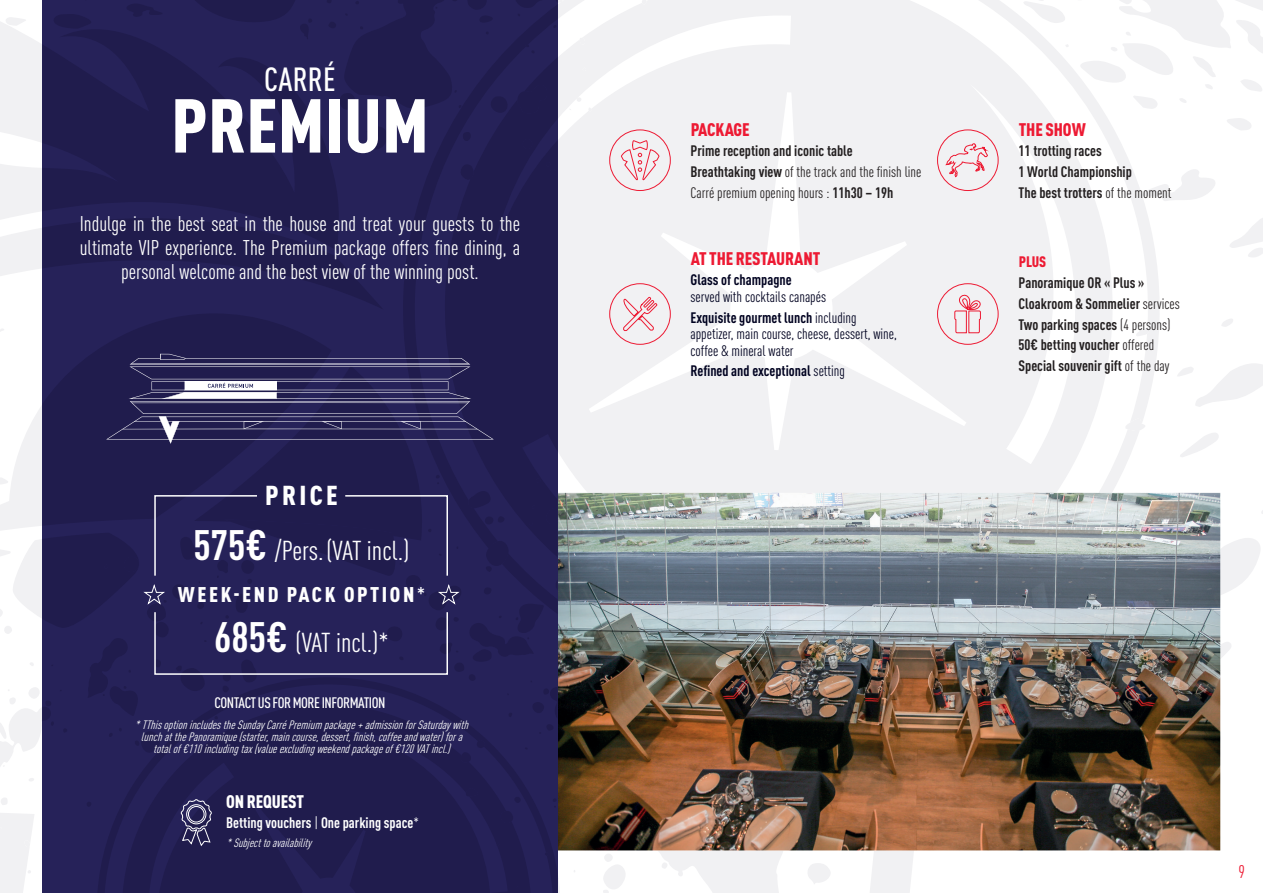
<style>
.page{position:relative;width:1263px;height:893px;background:#fff}
.page>*{position:absolute;margin:0;border:0;box-sizing:border-box;transform-origin:0 0}
.t1{font:900 condensed 75px "DIN Pro";letter-spacing:.005em;color:#fff}
.t2{font:500 condensed 33px "DIN Pro";letter-spacing:.005em;color:#fff}
.t3{font:condensed 27px/55.8px "DIN Pro";color:#fff;text-align:center}
.t4{font:condensed 21px/24px "DIN Pro";color:#fff;text-align:center}
.t5{font:900 condensed 21px "DIN Pro";letter-spacing:.12em;color:#fff}
.t6{font:900 condensed 18px "DIN Pro";letter-spacing:-.005em;color:#ed1a33}
.t7{font:900 condensed 18px "DIN Pro";letter-spacing:-.005em;color:#fff}
.t8{font:condensed 18px "DIN Pro";color:#ed1a33}
.t9{font:700 condensed 15px/20.7px "DIN Pro";color:#231f20}
.t10{font:condensed 15px/20.7px "DIN Pro";color:#000220}
.t11{font:700 condensed 15px "DIN Pro";color:#000220}
.t12{font:700 condensed 15px "DIN Pro";color:#fff}
.t13{font:500 condensed 15px "DIN Pro";letter-spacing:-.03em;color:#fff}
.t14{font:900 condensed 15px "DIN Pro";color:#ed1a33}
.t15{font:italic condensed 12px/12px "DIN Pro";color:#fff;text-align:center}
.s1{font-weight:900}
.s2{font-weight:700;font-size:42px}
.s3{font-weight:500}
.s4{font-weight:400}
.s5{font-weight:700}
</style>
<div class="page">
<svg style="left:869px;top:850px;width:45px;height:43px"></svg>
<svg style="left:1117px;top:136px;width:42px;height:357px"></svg>
<svg style="left:558px;top:0;width:559px;height:493px;fill:#f1f1f3"></svg>
<svg style="left:558px;top:0;width:89px;height:112px"></svg>
<svg style="left:1227px;top:118px;width:24px;height:12px"></svg>
<svg style="left:1023px;top:0;width:43px;height:23px"></svg>
<svg style="left:1078px;top:0;width:185px;height:109px"></svg>
<svg style="left:1065px;top:44px;width:4px;height:3px"></svg>
<svg style="left:1142px;top:169px;width:73px;height:32px"></svg>
<svg style="left:1220px;top:642px;width:11px;height:17px"></svg>
<svg style="left:1180px;top:433px;width:39px;height:24px"></svg>
<svg style="left:1125px;top:419px;width:21px;height:12px"></svg>
<svg style="left:1230px;top:218px;width:33px;height:39px"></svg>
<svg style="left:1177px;top:364px;width:86px;height:43px"></svg>
<svg style="left:1136px;top:328px;width:14px;height:8px"></svg>
<svg style="left:1222px;top:319px;width:11px;height:8px"></svg>
<svg style="left:1220px;top:538px;width:40px;height:57px"></svg>
<svg style="left:954px;top:293px;width:27px;height:41px"></svg>
<div style="left:937px;top:283px;width:61px;height:62px;border:1px solid #ed1a33;border-radius:50%"></div>
<svg style="left:621px;top:130px;width:39px;height:55px"></svg>
<div style="left:609px;top:130px;width:62px;height:61px;border:1px solid #ed1a33;border-radius:50%"></div>
<svg style="left:944px;top:143px;width:44px;height:35px"></svg>
<div style="left:937px;top:130px;width:61px;height:61px;border:1px solid #ed1a33;border-radius:50%"></div>
<img style="left:832px;top:493px;width:388px;height:357px">
<svg style="left:42px;top:313px;width:290px;height:41px;background:#221e52"></svg>
<svg style="left:400px;top:310px;width:41px;height:44px;background:#242055"></svg>
<div style="left:441px;top:180px;width:117px;height:174px;background:#201c4d"></div>
<svg style="left:543px;top:0;width:15px;height:180px;background:#221e51"></svg>
<svg style="left:0;top:0;width:543px;height:310px;background:#332f5f"></svg>
<svg style="left:622px;top:285px;width:36px;height:47px"></svg>
<div style="left:609px;top:283px;width:62px;height:62px;border:1px solid #ed1a33;border-radius:50%"></div>
<img style="left:0;top:354px;width:832px;height:539px">
<div style="left:154px;top:611px;width:294px;height:64px;border:2px solid #fff"></div>
<h2 class="t2" style="left:264px;top:55px;width:73px">CARRÉ</h2>
<h1 class="t1" style="left:171px;top:68px;width:259px">PREMIUM</h1>
<h3 class="t4" style="left:80px;top:210px;width:442px">Indulge in the best seat in the house and treat your guests to the ultimate VIP experience. The Premium package offers fine dining, a personal welcome and the best view of the winning post.</h3>
<h3 class="t3" style="left:194px;top:465px;width:217px"><span class="s1">PRICE<br></span><span class="s2">575€</span> /Pers. (VAT incl.)</h3>
<h3 class="t5" style="left:178px;top:578px;width:249px">WEEK-END PACK OPTION<span class="s3">*</span></h3>
<h3 class="t3" style="left:214px;top:612px;width:176px"><span class="s2">685€</span> (VAT incl.)*</h3>
<p class="t13" style="left:214px;top:692px;width:173px">CONTACT US FOR MORE INFORMATION</p>
<p class="t15" style="left:135px;top:718px;width:339px">*TThisoptionincludestheSunday CarréPremiumpackage+admissionforSaturday with lunchatthePanoramique(starter,maincourse,dessert,finish,coffeeandwater)fora totalof€110includingtax(valueexcludingweekendpackageof€120VATincl.)</p>
<p class="t7" style="left:226px;top:787px;width:79px">ON REQUEST</p>
<p class="t12" style="left:226px;top:812px;width:194px">Betting vouchers <span class="s4">|</span> One parking space<span class="s4">*</span></p>
<p class="t15" style="left:227px;top:836px;width:87px">*Subjecttoavailability</p>
<p class="t6" style="left:691px;top:115px;width:60px">PACKAGE</p>
<p class="t9" style="left:690px;top:139px;width:232px">Prime reception and iconic table<br>Breathtaking view <span class="s4">of the track and the finish line<br>Carré premium opening hours :</span> 11h30 – 19h</p>
<p class="t6" style="left:691px;top:244px;width:131px">AT THE RESTAURANT</p>
<p class="t11" style="left:690px;top:269px;width:103px">Glass of champagne</p>
<p class="t10" style="left:690px;top:285px;width:168px">served with cocktails canapés<br><span class="s5">Exquisite gourmet lunch</span> including</p>
<p class="t10" style="left:690px;top:324px;width:208px;line-height:16.5px">appetizer, main course, cheese, dessert, wine, coffee &amp; mineral water</p>
<p class="t11" style="left:690px;top:360px;width:156px">Refined and exceptional <span class="s4">setting</span></p>
<p class="t6" style="left:1019px;top:115px;width:69px">THE SHOW</p>
<p class="t9" style="left:1018px;top:139px;width:154px">11 trotting races<br>1 World Championship<br>The best trotters <span class="s4">of the moment</span></p>
<p class="t14" style="left:1019px;top:250px;width:29px">PLUS</p>
<p class="t9" style="left:1018px;top:271px;width:163px">Panoramique OR « Plus »<br>Cloakroom &amp; Sommelier <span class="s4">services<br></span>Two parking spaces <span class="s4">(4 persons)<br></span>50€ betting voucher <span class="s4">offered<br></span>Special souvenir gift <span class="s4">of the day</span></p>
<p class="t8" style="left:1238px;top:859px;width:8px">9</p>
</div>
